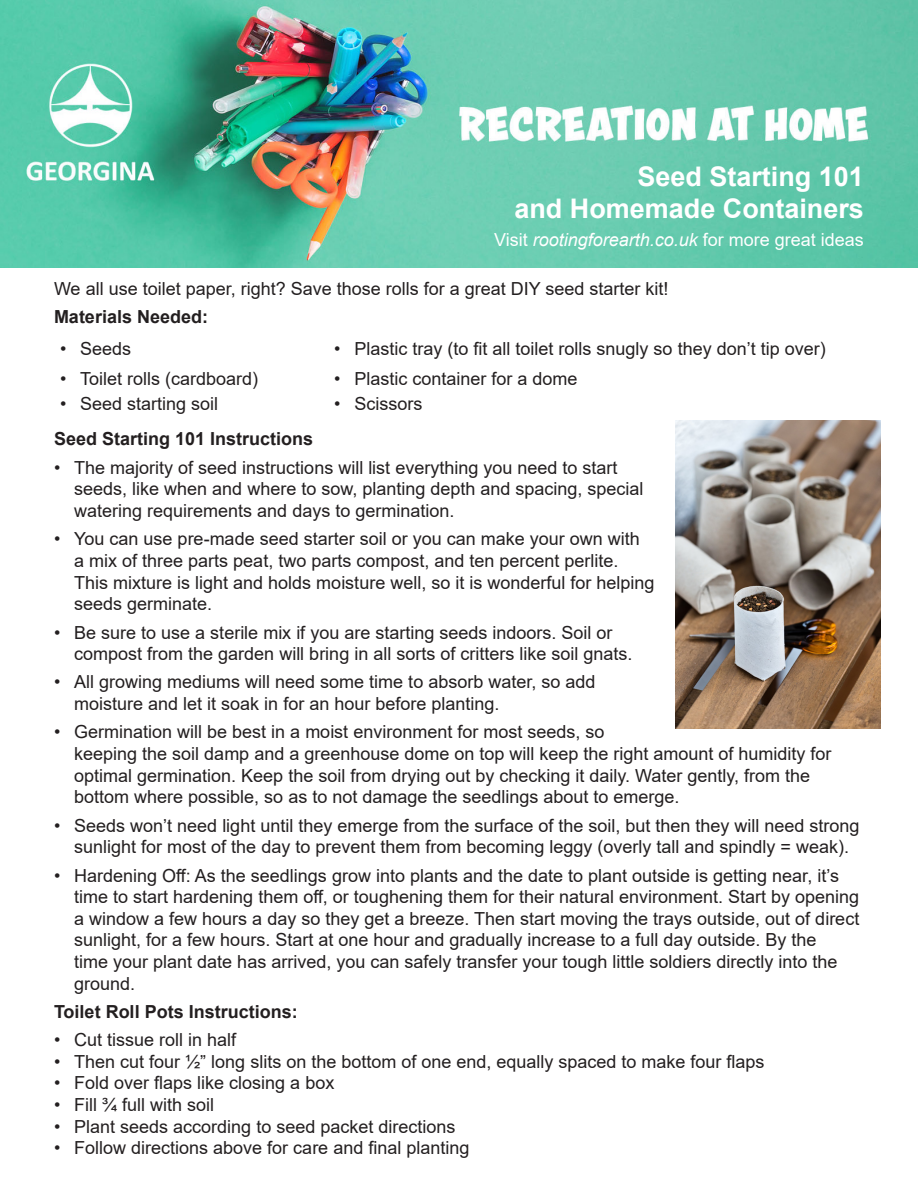
<style>
.page{position:relative;width:918px;height:1188px;background:#fff}
.page>*{position:absolute;margin:0;border:0;box-sizing:border-box;transform-origin:0 0}
.t1{font:700 27px "Arial";color:#fff}
.t2{font:18px/21.6px "Arial";color:#231f20}
.t3{font:700 18px "Arial";color:#231f20}
.t4{font:18px "Arial";color:#fff}
.s1{font-style:italic}
</style>
<div class="page">
<img style="left:0;top:1px;width:918px;height:267px">
<img style="left:676px;top:421px;width:204px;height:307px">
<p class="t1" style="left:637px;top:157px;width:228px">Seed Starting 101</p>
<p class="t1" style="left:514px;top:190px;width:351px">and Homemade Containers</p>
<p class="t4" style="left:494px;top:228px;width:371px">Visit <span class="s1">rootingforearth.co.uk</span> for more great ideas</p>
<p class="t2" style="left:54px;top:277px;width:616px">We all use toilet paper, right? Save those rolls for a great DIY seed starter kit!</p>
<p class="t3" style="left:54px;top:304px;width:156px">Materials Needed:</p>
<p class="t2" style="left:60px;top:337px;width:73px">• Seeds</p>
<p class="t2" style="left:334px;top:337px;width:493px">• Plastic tray (to fit all toilet rolls snugly so they don’t tip over)</p>
<p class="t2" style="left:60px;top:368px;width:200px">• Toilet rolls (cardboard)</p>
<p class="t2" style="left:334px;top:368px;width:245px">• Plastic container for a dome</p>
<p class="t2" style="left:60px;top:393px;width:160px">• Seed starting soil</p>
<p class="t2" style="left:334px;top:393px;width:90px">• Scissors</p>
<p class="t3" style="left:54px;top:426px;width:261px">Seed Starting 101 Instructions</p>
<p class="t2" style="left:74px;top:457px;width:571px;text-indent:-20px">• The majority of seed instructions will list everything you need to start seeds, like when and where to sow, planting depth and spacing, special watering requirements and days to germination.</p>
<p class="t2" style="left:74px;top:528px;width:582px;text-indent:-20px">• You can use pre-made seed starter soil or you can make your own with<br>a mix of three parts peat, two parts compost, and ten percent perlite.<br>This mixture is light and holds moisture well, so it is wonderful for helping seeds germinate.</p>
<p class="t2" style="left:74px;top:621px;width:560px;text-indent:-20px">• Be sure to use a sterile mix if you are starting seeds indoors. Soil or compost from the garden will bring in all sorts of critters like soil gnats.</p>
<p class="t2" style="left:74px;top:671px;width:523px;text-indent:-20px">• All growing mediums will need some time to absorb water, so add moisture and let it soak in for an hour before planting.</p>
<p class="t2" style="left:74px;top:721px;width:759px;text-indent:-20px">• Germination will be best in a moist environment for most seeds, so<br>keeping the soil damp and a greenhouse dome on top will keep the right amount of humidity for optimal germination. Keep the soil from drying out by checking it daily. Water gently, from the bottom where possible, so as to not damage the seedlings about to emerge.</p>
<p class="t2" style="left:54px;top:814px;width:807px;text-align:center">• Seeds won’t need light until they emerge from the surface of the soil, but then they will need strong sunlight for most of the day to prevent them from becoming leggy (overly tall and spindly = weak).</p>
<p class="t2" style="left:74px;top:864px;width:787px;text-indent:-20px">• Hardening Off: As the seedlings grow into plants and the date to plant outside is getting near, it’s time to start hardening them off, or toughening them for their natural environment. Start by opening a window a few hours a day so they get a breeze. Then start moving the trays outside, out of direct sunlight, for a few hours. Start at one hour and gradually increase to a full day outside. By the<br>time your plant date has arrived, you can safely transfer your tough little soldiers directly into the ground.</p>
<p class="t3" style="left:54px;top:999px;width:245px">Toilet Roll Pots Instructions:</p>
<p class="t2" style="left:54px;top:1029px;width:184px">• Cut tissue roll in half</p>
<p class="t2" style="left:54px;top:1051px;width:712px">• Then cut four ½” long slits on the bottom of one end, equally spaced to make four flaps</p>
<p class="t2" style="left:54px;top:1072px;width:282px">• Fold over flaps like closing a box</p>
<p class="t2" style="left:54px;top:1094px;width:162px">• Fill ¾ full with soil</p>
<p class="t2" style="left:54px;top:1115px;width:403px">• Plant seeds according to seed packet directions</p>
<p class="t2" style="left:54px;top:1137px;width:417px">• Follow directions above for care and final planting</p>
</div>
